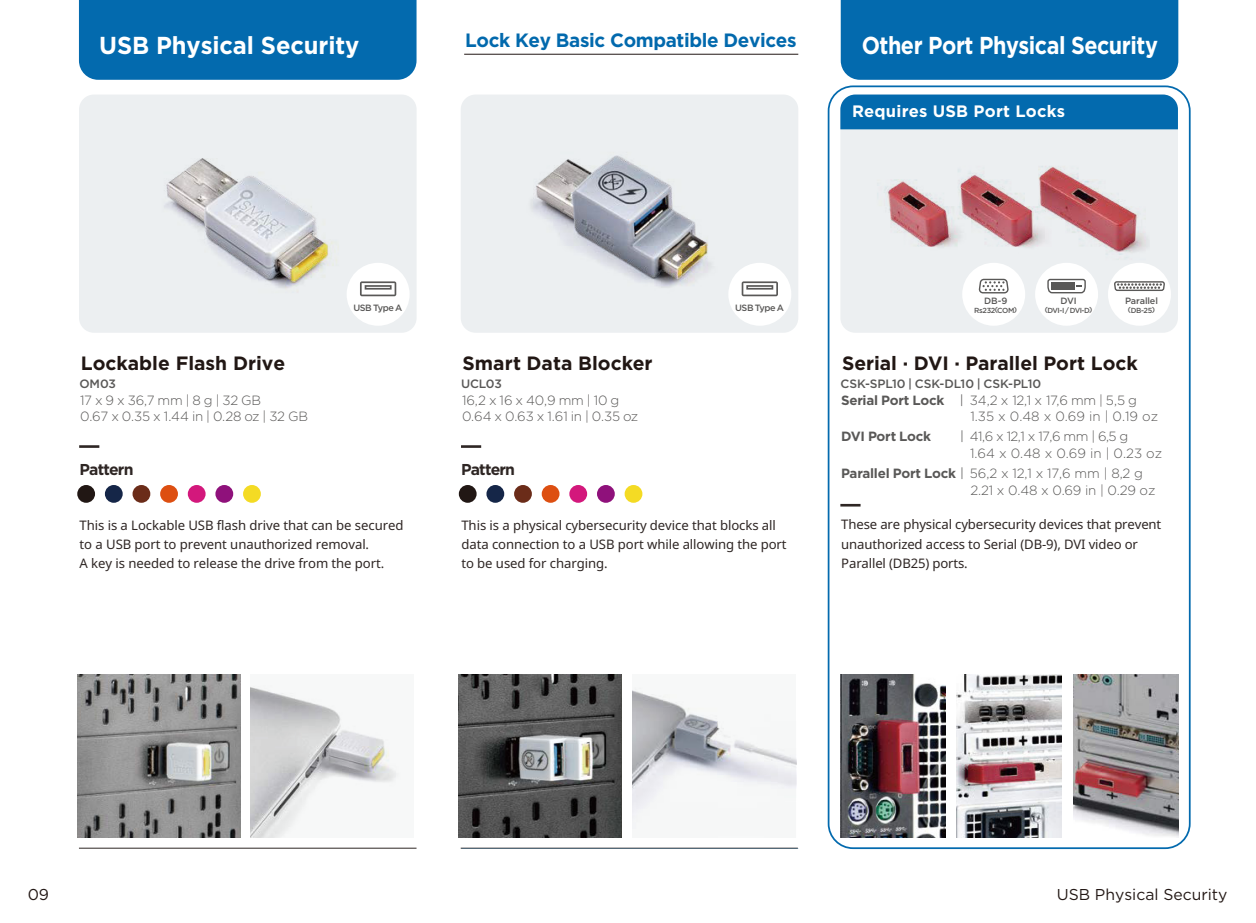
<style>
.page{position:relative;width:1256px;height:923px;background:#fff}
.page>*{position:absolute;margin:0;border:0;box-sizing:border-box;transform-origin:0 0}
.t1{font:700 24.5px "Gotham";letter-spacing:-.02em;color:#fff;scale:.88 1}
.t2{font:700 24.5px "Gotham";letter-spacing:-.02em;color:#fff}
.t3{font:700 19.25px "Gotham";color:#211714}
.t4{font:700 19.25px "Gotham";letter-spacing:-.02em;color:#0269ad}
.t5{font:700 16.45px "Gotham";letter-spacing:.01em;color:#fff}
.t6{font:15.75px "Gotham";color:#231815}
.t7{font:700 15.75px "Gotham";letter-spacing:-.055em;color:#2e2624}
.t8{font:300 13.3px/16.1px "Gotham";letter-spacing:-.015em;color:#595857}
.t9{font:700 13.3px "Gotham";letter-spacing:-.02em;color:#595857}
.t10{font:13.12px/19.2px "Noto Sans";letter-spacing:-.005em;color:#2e2624}
.t11{font:500 12.08px "Gotham";letter-spacing:-.01em;color:#595857}
.t12{font:500 9.1px "Gotham";letter-spacing:-.045em;color:#595857}
.t13{font:500 9.1px "Gotham";letter-spacing:-.015em;color:#595857}
.t14{font:500 7.35px "Gotham";letter-spacing:-.055em;color:#595857}
.s1{font-weight:700}
.s2{font-family:"Adobe Myungjo Std";font-weight:500}
</style>
<div class="page">
<hr style="left:460px;top:847px;width:337px;height:1px;background:#2e2624">
<hr style="left:79px;top:847px;width:337px;height:1px;background:#2e2624">
<hr style="left:464px;top:54px;width:334px;height:1px;background:#211714">
<img style="left:251px;top:686px;width:148px;height:151px">
<img style="left:77px;top:674px;width:163px;height:163px">
<div style="left:79px;top:95px;width:337px;height:238px;background:#eceff1;border-radius:15px"></div>
<img style="left:164px;top:158px;width:235px;height:131px">
<div style="left:346px;top:263px;width:63px;height:63px;background:#fff;border-radius:50%"></div>
<svg style="left:360px;top:281px;width:36px;height:15px"></svg>
<div style="left:243px;top:485px;width:18px;height:18px;background:#f4db24;border-radius:50%"></div>
<div style="left:188px;top:485px;width:17px;height:18px;background:#d3187c;border-radius:50%"></div>
<div style="left:215px;top:485px;width:18px;height:18px;background:#8f117b;border-radius:50%"></div>
<div style="left:160px;top:485px;width:18px;height:18px;background:#dd4f11;border-radius:50%"></div>
<div style="left:132px;top:485px;width:18px;height:18px;background:#6b2c19;border-radius:50%"></div>
<div style="left:105px;top:485px;width:18px;height:18px;background:#152648;border-radius:50%"></div>
<div style="left:77px;top:485px;width:18px;height:18px;background:#211714;border-radius:50%"></div>
<hr style="left:79px;top:445px;width:20px;height:3px;background:#2e2624">
<img style="left:632px;top:687px;width:164px;height:142px">
<img style="left:458px;top:674px;width:163px;height:163px">
<img style="left:840px;top:674px;width:105px;height:163px">
<img style="left:956px;top:674px;width:105px;height:163px">
<img style="left:1073px;top:674px;width:104px;height:163px">
<div style="left:460px;top:95px;width:338px;height:238px;background:#eceff1;border-radius:15px"></div>
<img style="left:531px;top:155px;width:180px;height:133px">
<div style="left:728px;top:263px;width:63px;height:63px;background:#fff;border-radius:50%"></div>
<svg style="left:741px;top:281px;width:36px;height:15px"></svg>
<div style="left:624px;top:485px;width:18px;height:18px;background:#f4db24;border-radius:50%"></div>
<div style="left:569px;top:485px;width:18px;height:18px;background:#d3187c;border-radius:50%"></div>
<div style="left:597px;top:485px;width:17px;height:18px;background:#8f117b;border-radius:50%"></div>
<div style="left:541px;top:485px;width:18px;height:18px;background:#dd4f11;border-radius:50%"></div>
<div style="left:514px;top:485px;width:17px;height:18px;background:#6b2c19;border-radius:50%"></div>
<div style="left:486px;top:485px;width:18px;height:18px;background:#152648;border-radius:50%"></div>
<div style="left:458px;top:485px;width:18px;height:18px;background:#211714;border-radius:50%"></div>
<hr style="left:461px;top:445px;width:20px;height:3px;background:#2e2624">
<div style="left:840px;top:95px;width:337px;height:238px;background:#eceff1;border-radius:15px"></div>
<img style="left:885px;top:166px;width:262px;height:114px">
<div style="left:840px;top:95px;width:337px;height:34px;background:#036aae"></div>
<div style="left:961px;top:263px;width:63px;height:63px;background:#fff;border-radius:50%"></div>
<svg style="left:978px;top:278px;width:29px;height:16px"></svg>
<div style="left:1107px;top:263px;width:63px;height:63px;background:#fff;border-radius:50%"></div>
<svg style="left:1114px;top:281px;width:51px;height:10px"></svg>
<div style="left:1034px;top:263px;width:63px;height:63px;background:#fff;border-radius:50%"></div>
<svg style="left:1047px;top:278px;width:39px;height:16px"></svg>
<hr style="left:840px;top:504px;width:20px;height:2px;background:#2e2624">
<div style="left:840px;top:0;width:337px;height:80px;background:#036aae"></div>
<div style="left:827px;top:85px;width:363px;height:764px;border:2px solid #036aae;border-radius:24px"></div>
<div style="left:79px;top:0;width:337px;height:80px;background:#036aae"></div>
<h2 class="t4" style="left:465px;top:29px;width:333px">Lock Key Basic Compatible Devices</h2>
<h1 class="t2" style="left:99px;top:31px;width:261px">USB Physical Security</h1>
<h1 class="t1" style="left:861px;top:31px;width:338px">Other Port Physical Security</h1>
<p class="t5" style="left:851px;top:102px;width:214px">Requires USB Port Locks</p>
<p class="t12" style="left:353px;top:302px;width:50px">USB Type A</p>
<p class="t12" style="left:735px;top:302px;width:50px">USB Type A</p>
<p class="t12" style="left:983px;top:295px;width:25px">DB-9</p>
<p class="t14" style="left:974px;top:306px;width:44px">Rs232(COM)</p>
<p class="t12" style="left:1060px;top:295px;width:18px">DVI</p>
<p class="t14" style="left:1044px;top:306px;width:49px">(DVI-I / DVI-D)</p>
<p class="t13" style="left:1124px;top:295px;width:34px">Parallel</p>
<p class="t14" style="left:1127px;top:306px;width:29px">(DB-25)</p>
<h2 class="t3" style="left:81px;top:352px;width:206px">Lockable Flash Drive</h2>
<p class="t11" style="left:79px;top:376px;width:38px">OM03</p>
<p class="t8" style="left:80px;top:392px;width:229px">17 x 9 x 36,7 mm | 8 g | 32 GB<br>0.67 x 0.35 x 1.44 in | 0.28 oz | 32 GB</p>
<p class="t7" style="left:79px;top:460px;width:55px">Pattern</p>
<h2 class="t3" style="left:462px;top:352px;width:191px">Smart Data Blocker</h2>
<p class="t11" style="left:461px;top:376px;width:42px">UCL03</p>
<p class="t8" style="left:462px;top:392px;width:178px">16,2 x 16 x 40,9 mm | 10 g<br>0.64 x 0.63 x 1.61 in | 0.35 oz</p>
<p class="t7" style="left:461px;top:460px;width:55px">Pattern</p>
<h2 class="t3" style="left:841px;top:352px;width:297px">Serial · DVI · Parallel Port Lock</h2>
<p class="t11" style="left:840px;top:376px;width:202px">CSK-SPL10 | CSK-DL10 | CSK-PL10</p>
<p class="t8" style="left:970px;top:392px;width:189px;text-indent:-129px"><span class="s1">Serial Port Lock</span> <span class="s2">|</span> 34,2 x 12,1 x 17,6 mm | 5,5 g<br>1.35 x 0.48 x 0.69 in | 0.19 oz</p>
<p class="t9" style="left:840px;top:429px;width:92px">DVI Port Lock</p>
<p class="t8" style="left:969px;top:428px;width:193px;text-indent:-11px"><span class="s2">|</span> 41,6 x 12,1 x 17,6 mm | 6,5 g<br>1.64 x 0.48 x 0.69 in | 0.23 oz</p>
<p class="t8" style="left:970px;top:464px;width:186px;line-height:17.8px;text-indent:-129px"><span class="s1">Parallel Port Lock</span> <span class="s2">|</span> 56,2 x 12,1 x 17,6 mm | 8,2 g<br>2.21 x 0.48 x 0.69 in | 0.29 oz</p>
<p class="t10" style="left:80px;top:515px;width:325px">This is a Lockable USB flash drive that can be secured to a USB port to prevent unauthorized removal.<br>A key is needed to release the drive from the port.</p>
<p class="t10" style="left:461px;top:515px;width:327px">This is a physical cybersecurity device that blocks all data connection to a USB port while allowing the port to be used for charging.</p>
<p class="t10" style="left:841px;top:515px;width:321px">These are physical cybersecurity devices that prevent unauthorized access to Serial (DB-9), DVI video or<br>Parallel (DB25) ports.</p>
<p class="t6" style="left:28px;top:886px;width:23px">09</p>
<p class="t6" style="left:1056px;top:886px;width:172px">USB Physical Security</p>
</div>
